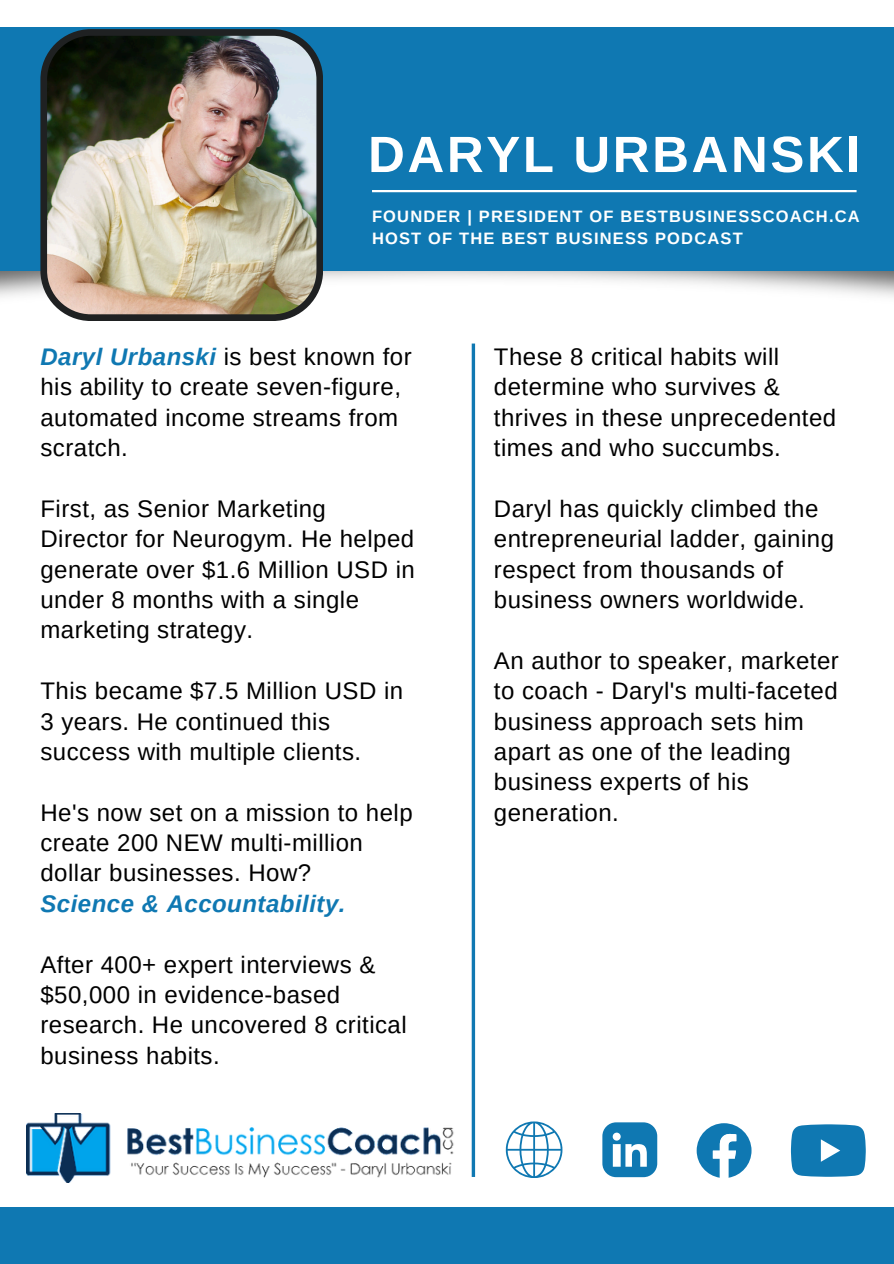
<style>
.page{position:relative;width:894px;height:1264px;background:#fff}
.page>*{position:absolute;margin:0;border:0;box-sizing:border-box;transform-origin:0 0}
.t1{font:700 51px "Arimo";letter-spacing:.05em;color:#fff}
.t2{font:24px/30.3px "Arimo";letter-spacing:.02em;color:#000}
.t3{font:700 16.5px "Arimo";letter-spacing:.07em;color:#fff}
.s1{font-weight:700;font-style:italic;color:#0f78b2}
</style>
<div class="page">
<div style="left:0;top:1206px;width:893px;height:57px;background:#0f78b2"></div>
<img style="left:0;top:270px;width:893px;height:27px">
<div style="left:0;top:27px;width:893px;height:243px;background:#0f78b2"></div>
<svg style="left:471px;top:343px;width:4px;height:833px;background:#3a90bf"></svg>
<img style="left:26px;top:1113px;width:428px;height:69px">
<svg style="left:505px;top:1121px;width:57px;height:56px"></svg>
<svg style="left:602px;top:1122px;width:55px;height:55px"></svg>
<svg style="left:696px;top:1123px;width:55px;height:54px"></svg>
<svg style="left:790px;top:1124px;width:75px;height:52px;background:#2b88bb"></svg>
<hr style="left:372px;top:190px;width:484px;height:2px;background:#fff">
<img style="left:40px;top:29px;width:283px;height:292px">
<p class="t1" style="left:368px;top:126px;width:494px">DARYL URBANSKI</p>
<p class="t3" style="left:372px;top:206px;width:489px">FOUNDER | PRESIDENT OF BESTBUSINESSCOACH.CA</p>
<p class="t3" style="left:372px;top:229px;width:372px">HOST OF THE BEST BUSINESS PODCAST</p>
<h2 class="t2" style="left:40px;top:341px;width:372px"><span class="s1">Daryl Urbanski</span> is best known for his ability to create seven-figure, automated income streams from scratch.</h2>
<h2 class="t2" style="left:40px;top:493px;width:376px">First, as Senior Marketing<br>Director for Neurogym. He helped generate over $1.6 Million USD in under 8 months with a single marketing strategy.</h2>
<h2 class="t2" style="left:40px;top:675px;width:364px">This became $7.5 Million USD in<br>3 years. He continued this success with multiple clients.</h2>
<h2 class="t2" style="left:40px;top:797px;width:374px">He's now set on a mission to help create 200 NEW multi-million dollar businesses. How?<br><span class="s1">Science &amp; Accountability.</span></h2>
<h2 class="t2" style="left:40px;top:949px;width:368px">After 400+ expert interviews &amp; $50,000 in evidence-based research. He uncovered 8 critical business habits.</h2>
<p class="t2" style="left:494px;top:341px;width:344px">These 8 critical habits will determine who survives &amp; thrives in these unprecedented times and who succumbs.</p>
<h2 class="t2" style="left:494px;top:493px;width:341px">Daryl has quickly climbed the entrepreneurial ladder, gaining respect from thousands of business owners worldwide.</h2>
<h2 class="t2" style="left:494px;top:645px;width:346px">An author to speaker, marketer to coach - Daryl's multi-faceted business approach sets him apart as one of the leading business experts of his generation.</h2>
</div>
